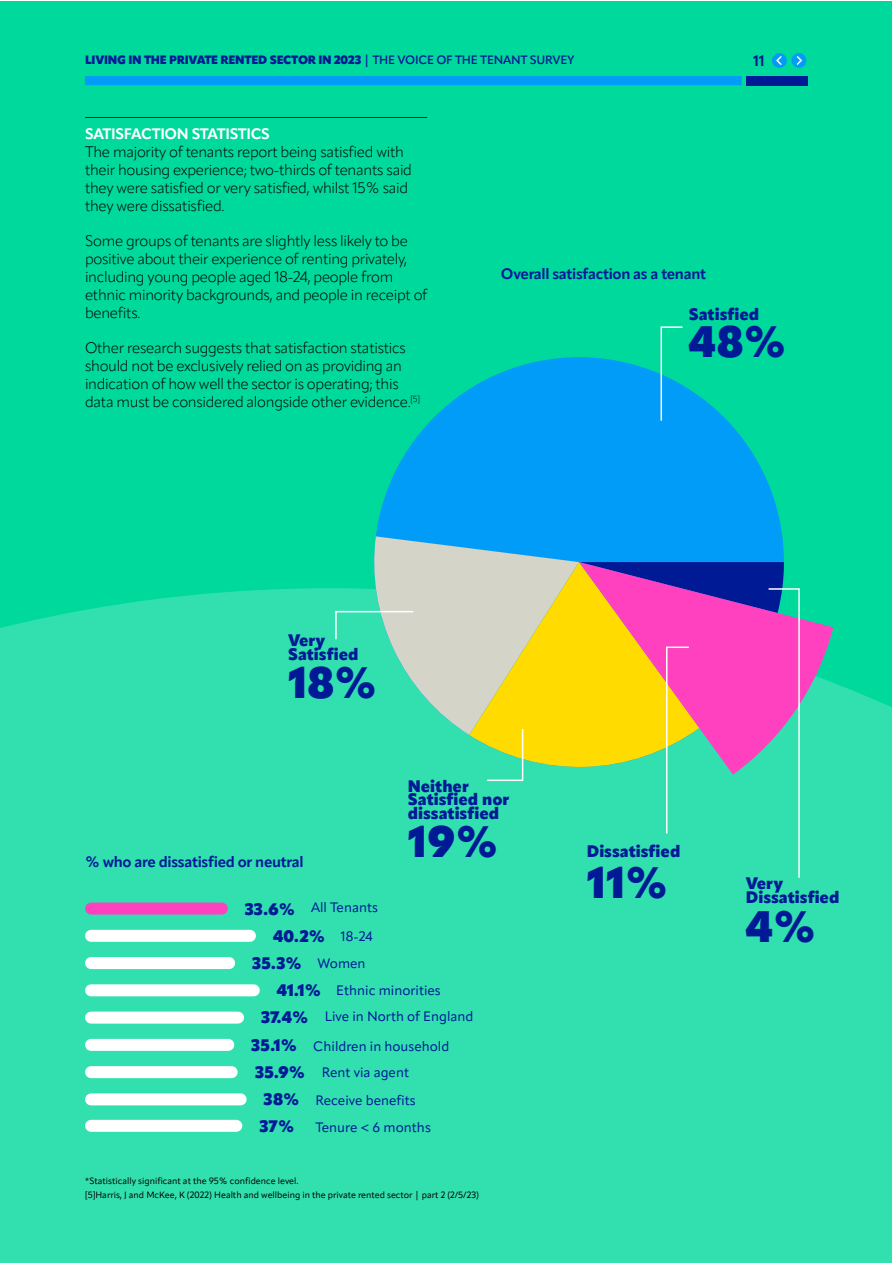
<style>
.page{position:relative;width:893px;height:1263px;background:#fff}
.page>*{position:absolute;margin:0;border:0;box-sizing:border-box;transform-origin:0 0}
.t1{font:900 43.5px "Apparat";color:#001a96}
.t2{font:900 16.5px/13.5px "Apparat";color:#001a96}
.t3{font:300 15px/18px "Apparat";letter-spacing:-.02em;color:#000}
.t4{font:700 15px "Apparat";letter-spacing:-.02em;color:#001a96}
.t5{font:700 15px "Apparat";letter-spacing:-.02em;color:#fff}
.t6{font:13.5px/29.7px "Apparat";color:#001a96}
.t7{font:900 12px "Apparat";letter-spacing:-.02em;color:#001a96}
.t8{font:9px/13.2px "Apparat";color:#000}
.s1{font-weight:600}
.s2{font-weight:900;font-size:16.5px}
</style>
<div class="page">
<div style="left:1px;top:1px;width:891px;height:1261px;background:#00d99c"></div>
<hr style="left:85px;top:117px;width:342px;height:1px;background:#001a96">
<div style="left:747px;top:76px;width:61px;height:9px;background:#001a96"></div>
<div style="left:85px;top:76px;width:657px;height:9px;background:#009cf7"></div>
<div style="left:791px;top:53px;width:15px;height:15px;background:#009cf7;border-radius:50%"></div>
<svg style="left:796px;top:56px;width:7px;height:9px"></svg>
<div style="left:772px;top:53px;width:15px;height:15px;background:#009cf7;border-radius:50%"></div>
<svg style="left:776px;top:56px;width:6px;height:9px"></svg>
<div style="left:0;top:588px;width:892px;height:675px;background:#32e0af"></div>
<div style="left:374px;top:357px;width:410px;height:410px;background:#009cf7;border-radius:50%"></div>
<svg style="left:801px;top:588px;width:32px;height:187px;fill:#32d9af"></svg>
<svg style="left:660px;top:326px;width:24px;height:95px"></svg>
<svg style="left:334px;top:536px;width:467px;height:343px;background:#81bd9d"></svg>
<div style="left:91px;top:902px;width:131px;height:12px;background:#ff40bf"></div>
<div style="left:91px;top:930px;width:159px;height:12px;background:#fff"></div>
<div style="left:91px;top:984px;width:163px;height:12px;background:#fff"></div>
<div style="left:91px;top:1011px;width:147px;height:12px;background:#fff"></div>
<div style="left:91px;top:957px;width:138px;height:12px;background:#fff"></div>
<div style="left:91px;top:1039px;width:137px;height:12px;background:#fff"></div>
<div style="left:91px;top:1066px;width:141px;height:12px;background:#fff"></div>
<div style="left:91px;top:1093px;width:150px;height:12px;background:#fff"></div>
<div style="left:91px;top:1120px;width:145px;height:12px;background:#fff"></div>
<p class="t7" style="left:85px;top:52px;width:491px">LIVING IN THE PRIVATE RENTED SECTOR IN 2023 <span class="s1">| THE VOICE OF THE TENANT SURVEY</span></p>
<p class="t4" style="left:753px;top:51px;width:13px">11</p>
<p class="t5" style="left:85px;top:125px;width:186px">SATISFACTION STATISTICS</p>
<p class="t3" style="left:85px;top:143px;width:328px">The majority of tenants report being satisfied with their housing experience; two-thirds of tenants said they were satisfied or very satisfied, whilst 15% said they were dissatisfied.</p>
<p class="t3" style="left:85px;top:232px;width:344px">Some groups of tenants are slightly less likely to be positive about their experience of renting privately, including young people aged 18-24, people from ethnic minority backgrounds, and people in receipt of benefits.</p>
<p class="t3" style="left:85px;top:339px;width:336px">Other research suggests that satisfaction statistics should not be exclusively relied on as providing an indication of how well the sector is operating; this data must be considered alongside other evidence.<sup>[5]</sup></p>
<p class="t4" style="left:501px;top:264px;width:207px">Overall satisfaction as a tenant</p>
<p class="t2" style="left:689px;top:308px;width:72px">Satisfied</p>
<h1 class="t1" style="left:689px;top:315px;width:99px">48%</h1>
<p class="t2" style="left:288px;top:634px;width:72px">Very<br>Satisfied</p>
<h1 class="t1" style="left:288px;top:656px;width:91px">18%</h1>
<p class="t4" style="left:85px;top:853px;width:220px">% who are dissatisfied or neutral</p>
<p class="t2" style="left:408px;top:779px;width:103px">Neither<br>Satisfied nor dissatisfied</p>
<h1 class="t1" style="left:408px;top:814px;width:92px">19%</h1>
<p class="t6" style="left:245px;top:893px;width:135px"><span class="s2">33.6%</span> All Tenants</p>
<p class="t6" style="left:341px;top:921px;width:33px">18-24</p>
<p class="t6" style="left:318px;top:948px;width:50px">Women</p>
<p class="t6" style="left:336px;top:976px;width:106px">Ethnic minorities</p>
<p class="t6" style="left:313px;top:1001px;width:162px;text-indent:12px">Live in North of England<br>Children in household</p>
<p class="t6" style="left:315px;top:1058px;width:102px;line-height:28.7px;text-align:center">Rent via agent<br>Receive benefits</p>
<p class="t6" style="left:315px;top:1112px;width:117px">Tenure &lt; 6 months</p>
<p class="t2" style="left:252px;top:922px;width:74px;line-height:27.3px;text-indent:21px">40.2%<br>35.3%</p>
<p class="t2" style="left:277px;top:984px;width:46px">41.1%</p>
<p class="t2" style="left:261px;top:1011px;width:49px">37.4%</p>
<p class="t2" style="left:251px;top:1038px;width:47px">35.1%</p>
<p class="t2" style="left:255px;top:1065px;width:52px">35.9%</p>
<p class="t2" style="left:264px;top:1093px;width:37px">38%</p>
<p class="t2" style="left:259px;top:1119px;width:36px">37%</p>
<p class="t8" style="left:85px;top:1174px;width:395px">*Statistically significant at the 95% confidence level.<br>[5]Harris, J and McKee, K (2022) Health and wellbeing in the private rented sector | part 2 (2/5/23)</p>
<p class="t2" style="left:587px;top:844px;width:95px">Dissatisfied</p>
<h1 class="t1" style="left:587px;top:855px;width:83px">11%</h1>
<p class="t2" style="left:746px;top:877px;width:95px">Very<br>Dissatisfied</p>
<h1 class="t1" style="left:746px;top:900px;width:72px">4%</h1>
</div>
